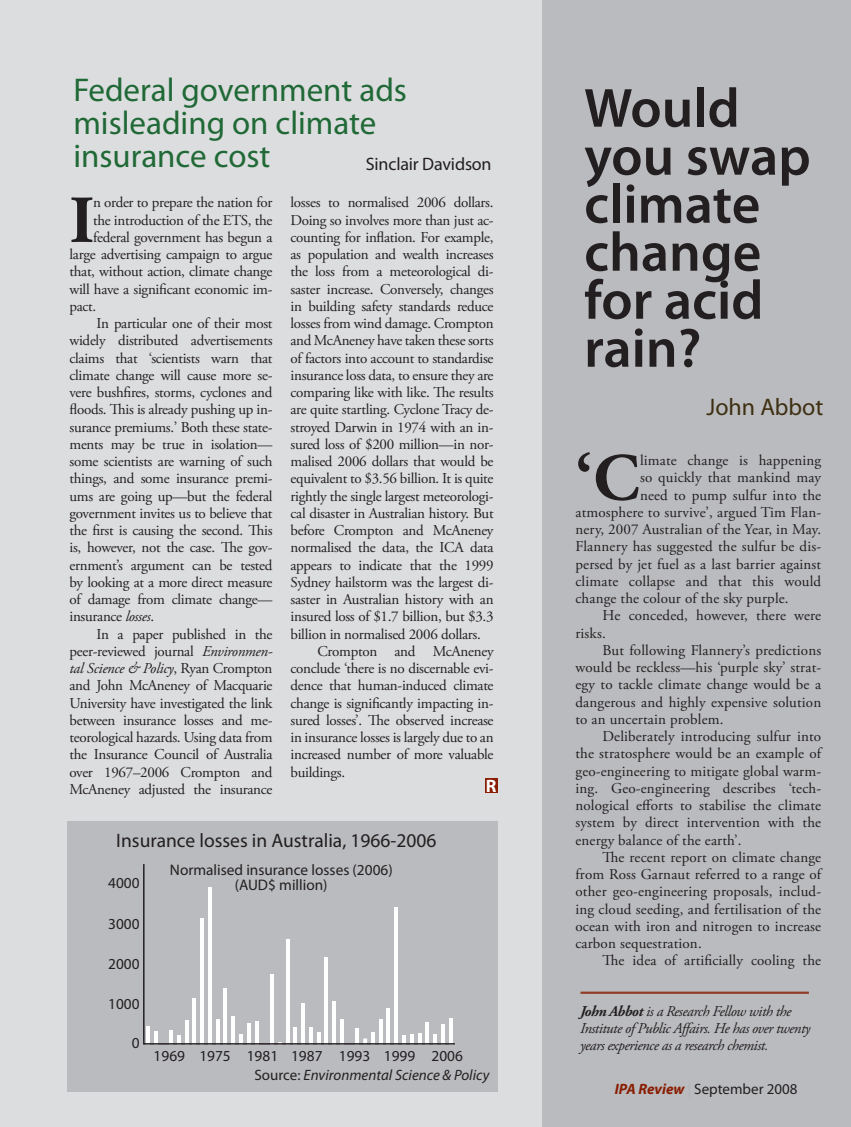
<style>
.page{position:relative;width:851px;height:1127px;background:#fff}
.page>*{position:absolute;margin:0;border:0;box-sizing:border-box;transform-origin:0 0}
.t1{font:700 67.05px "Adobe Garamond Pro";color:#231f20}
.t2{font:600 55.5px/48px "Myriad Pro";color:#231f20}
.t3{font:33px/33px "Myriad Pro";color:#206936}
.t4{font:24px "Myriad Pro";color:#3e2f12}
.t5{font:19.5px "Myriad Pro";color:#231f20}
.t6{font:18px "Myriad Pro";letter-spacing:-.01em;color:#231f20}
.t7{font:700 18px "Myriad Pro";color:#fff}
.t8{font:15.3px/15.1px "Myriad Pro";color:#231f20;text-align:center}
.t9{font:15px/17.2px "Adobe Garamond Pro";letter-spacing:.01em;color:#231f20;text-align:justify}
.t10{font:15px "Adobe Garamond Pro";letter-spacing:-.02em;color:#231f20}
.t11{font:italic 15px/17.2px "Adobe Garamond Pro";letter-spacing:-.03em;color:#231f20}
.t12{font:italic 15px "Myriad Pro";color:#231f20}
.t13{font:15px "Myriad Pro";color:#231f20}
.s1{font-style:italic}
.s2{font-style:normal}
.s3{font-weight:700}
.s4{font-weight:700;font-style:italic;color:#891d02}
.s5{font-weight:700;font-style:italic;color:#b4b5b8}
</style>
<div class="page">
<div style="left:0;top:0;width:558px;height:1127px;background:#dcdddf"></div>
<div style="left:542px;top:0;width:308px;height:1127px;background:#babbbe"></div>
<div style="left:67px;top:821px;width:430px;height:270px;background:#babbbe"></div>
<hr style="left:580px;top:992px;width:228px;height:1px;background:#891d02">
<hr style="left:580px;top:993px;width:228px;height:1px;background:#891d02">
<svg style="left:143px;top:864px;width:312px;height:181px"></svg>
<div style="left:485px;top:778px;width:12px;height:15px;background:#891d02"></div>
<p class="t3" style="left:73px;top:73px;width:335px">Federal government ads misleading on climate insurance cost</p>
<p class="t6" style="left:366px;top:153px;width:127px">Sinclair Davidson</p>
<p class="t1" style="left:69px;top:182px;width:26px">I</p>
<p class="t10" style="left:93px;top:194px;width:181px">n order to prepare the nation for</p>
<p class="t10" style="left:93px;top:211px;width:181px">the introduction of the ETS, the</p>
<p class="t10" style="left:93px;top:228px;width:181px">federal government has begun a</p>
<p class="t10" style="left:69px;top:245px;width:204px">large advertising campaign to argue</p>
<p class="t10" style="left:69px;top:263px;width:204px">that, without action, climate change</p>
<p class="t10" style="left:69px;top:280px;width:204px">will have a significant economic im-</p>
<p class="t9" style="left:69px;top:298px;width:28px">pact.</p>
<p class="t9" style="left:69px;top:315px;width:204px;text-indent:27px">In particular one of their most widely distributed advertisements claims that ‘scientists warn that climate change will cause more se&shy;vere bushfires, storms, cyclones and floods. This is already pushing up in&shy;surance premiums.’ Both these state&shy;ments may be true in isolation— some scientists are warning of such things, and some insurance premi&shy;ums are going up—but the federal government invites us to believe that the first is causing the second. This is, however, not the case. The gov&shy;ernment’s argument can be tested by looking at a more direct measure of damage from climate change— insurance <span class="s1">losses</span>.</p>
<p class="t9" style="left:69px;top:626px;width:204px;text-indent:27px">In a paper published in the peer-reviewed journal <span class="s1">Environmen&shy;tal Science &amp; Policy</span>, Ryan Crompton and John McAneney of Macquarie University have investigated the link between insurance losses and me&shy;teorological hazards. Using data from the Insurance Council of Australia over 1967–2006 Crompton and McAneney adjusted the insurance</p>
<p class="t9" style="left:290px;top:194px;width:204px">losses to normalised 2006 dollars.<br>Doing so involves more than just ac&shy;counting for inflation. For example, as population and wealth increases the loss from a meteorological di&shy;saster increase. Conversely, changes in building safety standards reduce losses from wind damage. Crompton and McAneney have taken these sorts of factors into account to standardise insurance loss data, to ensure they are comparing like with like. The results are quite startling. Cyclone Tracy de&shy;stroyed Darwin in 1974 with an in&shy;sured loss of $200 million—in nor&shy;malised 2006 dollars that would be equivalent to $3.56 billion. It is quite rightly the single largest meteorologi&shy;cal disaster in Australian history. But before Crompton and McAneney normalised the data, the ICA data appears to indicate that the 1999<br>Sydney hailstorm was the largest di&shy;saster in Australian history with an insured loss of $1.7 billion, but $3.3 billion in normalised 2006 dollars.</p>
<p class="t9" style="left:290px;top:643px;width:204px;text-indent:27px">Crompton and McAneney conclude ‘there is no discernable evi&shy;dence that human-induced climate change is significantly impacting in&shy;sured losses’. The observed increase in insurance losses is largely due to an increased number of more valuable buildings.</p>
<p class="t7" style="left:486px;top:774px;width:11px">R</p>
<p class="t5" style="left:116px;top:828px;width:322px">Insurance losses in Australia, 1966-2006</p>
<p class="t8" style="left:108px;top:875px;width:33px">4000</p>
<p class="t8" style="left:108px;top:916px;width:33px">3000</p>
<p class="t8" style="left:108px;top:956px;width:33px">2000</p>
<p class="t8" style="left:108px;top:996px;width:33px">1000</p>
<p class="t8" style="left:132px;top:1035px;width:9px">0</p>
<p class="t8" style="left:170px;top:861px;width:224px">Normalised insurance losses (2006) (AUD$ million)</p>
<p class="t8" style="left:154px;top:1047px;width:311px">1969 1975 1981 1987 1993 1999 2006</p>
<p class="t12" style="left:254px;top:1066px;width:236px"><span class="s2">Source:</span> Environmental Science &amp; Policy</p>
<p class="t2" style="left:584px;top:83px;width:228px">Would you swap climate change for acid rain?</p>
<p class="t4" style="left:706px;top:392px;width:118px">John Abbot</p>
<p class="t1" style="left:575px;top:439px;width:65px">‘C</p>
<p class="t9" style="left:640px;top:452px;width:183px">limate change is happening</p>
<p class="t9" style="left:640px;top:469px;width:183px">so quickly that mankind may</p>
<p class="t9" style="left:640px;top:487px;width:183px">need to pump sulfur into the</p>
<p class="t9" style="left:575px;top:504px;width:247px">atmosphere to survive’, argued Tim Flan-</p>
<p class="t9" style="left:575px;top:521px;width:247px">nery, 2007 Australian of the Year, in May.</p>
<p class="t9" style="left:575px;top:538px;width:247px">Flannery has suggested the sulfur be dis-</p>
<p class="t9" style="left:575px;top:556px;width:247px">persed by jet fuel as a last barrier against</p>
<p class="t9" style="left:575px;top:573px;width:247px">climate collapse and that this would</p>
<p class="t9" style="left:575px;top:590px;width:215px">change the colour of the sky purple.</p>
<p class="t9" style="left:575px;top:607px;width:247px;text-indent:27px">He conceded, however, there were risks.</p>
<p class="t9" style="left:575px;top:642px;width:247px;text-indent:27px">But following Flannery’s predictions would be reckless—his ‘purple sky’ strat&shy;egy to tackle climate change would be a dangerous and highly expensive solution to an uncertain problem.</p>
<p class="t9" style="left:575px;top:728px;width:247px;text-indent:27px">Deliberately introducing sulfur into the stratosphere would be an example of geo-engineering to mitigate global warm&shy;ing. Geo-engineering describes ‘tech&shy;nological efforts to stabilise the climate system by direct intervention with the energy balance of the earth’.</p>
<p class="t9" style="left:575px;top:849px;width:247px;text-indent:27px">The recent report on climate change from Ross Garnaut referred to a range of other geo-engineering proposals, includ&shy;ing cloud seeding, and fertilisation of the ocean with iron and nitrogen to increase carbon sequestration.</p>
<p class="t9" style="left:602px;top:952px;width:220px">The idea of artificially cooling the</p>
<p class="t11" style="left:580px;top:1002px;width:232px"><span class="s3">John Abbot</span> is a Research Fellow with the<br>Institute of Public Affairs. He has over twenty years experience as a research chemist.</p>
<p class="t13" style="left:614px;top:1079px;width:184px"><span class="s4">IPA Review</span> <span class="s5">|</span> September 2008</p>
</div>
